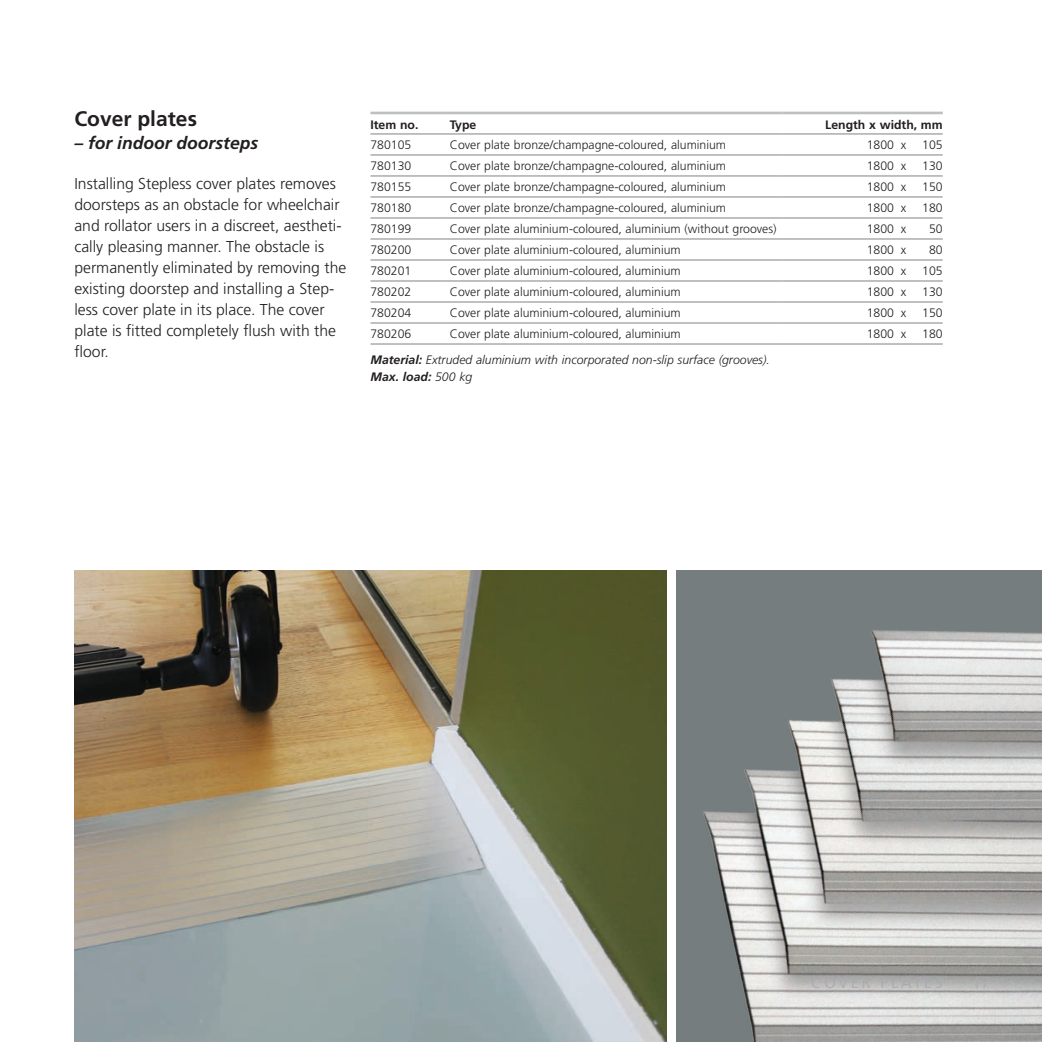
<style>
.page{position:relative;width:1042px;height:1042px;background:#fff}
.page>*{position:absolute;margin:0;border:0;box-sizing:border-box;transform-origin:0 0}
.t1{font:700 21px "Frutiger";color:#231f20}
.t2{font:italic 700 17.5px "Frutiger";color:#231f20}
.t3{font:300 15.75px/21px "Frutiger";color:#231f20}
.t4{font:300 15.75px "Frutiger";letter-spacing:.18em;color:#a8a9ad}
.t5{font:300 12.25px "Frutiger";color:#231f20}
.t6{font:italic 300 12.25px/17.5px "Frutiger";color:#231f20}
.t7{font:700 12.25px "Frutiger";color:#231f20}
.s1{font-weight:700}
</style>
<div class="page">
<img style="left:74px;top:570px;width:592px;height:472px">
<div style="left:676px;top:570px;width:366px;height:472px;background:#767d7e"></div>
<img style="left:703px;top:630px;width:339px;height:412px">
<hr style="left:370px;top:134px;width:75px;height:1px;background:#808285">
<hr style="left:782px;top:134px;width:161px;height:1px;background:#808285">
<hr style="left:370px;top:155px;width:75px;height:1px;background:#808285">
<hr style="left:782px;top:155px;width:161px;height:1px;background:#808285">
<hr style="left:370px;top:176px;width:75px;height:1px;background:#808285">
<hr style="left:782px;top:176px;width:161px;height:1px;background:#808285">
<hr style="left:370px;top:197px;width:75px;height:1px;background:#808285">
<hr style="left:782px;top:197px;width:161px;height:1px;background:#808285">
<hr style="left:370px;top:218px;width:75px;height:1px;background:#808285">
<hr style="left:782px;top:218px;width:161px;height:1px;background:#808285">
<hr style="left:370px;top:239px;width:75px;height:1px;background:#808285">
<hr style="left:782px;top:239px;width:161px;height:1px;background:#808285">
<hr style="left:370px;top:260px;width:75px;height:1px;background:#808285">
<hr style="left:782px;top:260px;width:161px;height:1px;background:#808285">
<hr style="left:370px;top:281px;width:75px;height:1px;background:#808285">
<hr style="left:782px;top:281px;width:161px;height:1px;background:#808285">
<hr style="left:370px;top:302px;width:75px;height:1px;background:#808285">
<hr style="left:782px;top:302px;width:161px;height:1px;background:#808285">
<hr style="left:370px;top:323px;width:75px;height:1px;background:#808285">
<hr style="left:782px;top:323px;width:161px;height:1px;background:#808285">
<hr style="left:370px;top:344px;width:75px;height:1px;background:#808285">
<hr style="left:782px;top:344px;width:161px;height:1px;background:#808285">
<hr style="left:445px;top:134px;width:337px;height:1px;background:#808285">
<hr style="left:445px;top:155px;width:337px;height:1px;background:#808285">
<hr style="left:445px;top:176px;width:337px;height:1px;background:#808285">
<hr style="left:445px;top:197px;width:337px;height:1px;background:#808285">
<hr style="left:445px;top:218px;width:337px;height:1px;background:#808285">
<hr style="left:445px;top:239px;width:337px;height:1px;background:#808285">
<hr style="left:445px;top:260px;width:337px;height:1px;background:#808285">
<hr style="left:445px;top:281px;width:337px;height:1px;background:#808285">
<hr style="left:445px;top:302px;width:337px;height:1px;background:#808285">
<hr style="left:445px;top:323px;width:337px;height:1px;background:#808285">
<hr style="left:445px;top:344px;width:337px;height:1px;background:#808285">
<hr style="left:370px;top:112px;width:75px;height:2px;background:#bdbfc0">
<hr style="left:445px;top:112px;width:337px;height:2px;background:#bdbfc0">
<hr style="left:782px;top:112px;width:161px;height:2px;background:#bdbfc0">
<h1 class="t1" style="left:74px;top:106px;width:124px">Cover plates</h1>
<h2 class="t2" style="left:74px;top:132px;width:185px">– for indoor doorsteps</h2>
<p class="t3" style="left:74px;top:173px;width:273px">Installing Stepless cover plates removes doorsteps as an obstacle for wheelchair and rollator users in a discreet, aestheti&shy;cally pleasing manner. The obstacle is permanently eliminated by removing the existing doorstep and installing a Step&shy;less cover plate in its place. The cover plate is fitted completely flush with the floor.</p>
<p class="t7" style="left:370px;top:117px;width:49px">Item no.</p>
<p class="t7" style="left:450px;top:117px;width:28px">Type</p>
<p class="t7" style="left:825px;top:117px;width:119px">Length x width, mm</p>
<p class="t5" style="left:370px;top:138px;width:42px">780105</p>
<p class="t5" style="left:450px;top:138px;width:278px">Cover plate bronze/champagne-coloured, aluminium</p>
<p class="t5" style="left:866px;top:138px;width:41px">1800 x</p>
<p class="t5" style="left:922px;top:138px;width:22px">105</p>
<p class="t5" style="left:370px;top:159px;width:42px">780130</p>
<p class="t5" style="left:450px;top:159px;width:278px">Cover plate bronze/champagne-coloured, aluminium</p>
<p class="t5" style="left:866px;top:159px;width:41px">1800 x</p>
<p class="t5" style="left:922px;top:159px;width:22px">130</p>
<p class="t5" style="left:370px;top:180px;width:42px">780155</p>
<p class="t5" style="left:450px;top:180px;width:278px">Cover plate bronze/champagne-coloured, aluminium</p>
<p class="t5" style="left:866px;top:180px;width:41px">1800 x</p>
<p class="t5" style="left:922px;top:180px;width:22px">150</p>
<p class="t5" style="left:370px;top:201px;width:42px">780180</p>
<p class="t5" style="left:450px;top:201px;width:278px">Cover plate bronze/champagne-coloured, aluminium</p>
<p class="t5" style="left:866px;top:201px;width:41px">1800 x</p>
<p class="t5" style="left:922px;top:201px;width:22px">180</p>
<p class="t5" style="left:370px;top:222px;width:42px">780199</p>
<p class="t5" style="left:450px;top:222px;width:328px">Cover plate aluminium-coloured, aluminium (without grooves)</p>
<p class="t5" style="left:866px;top:222px;width:41px">1800 x</p>
<p class="t5" style="left:929px;top:222px;width:15px">50</p>
<p class="t5" style="left:370px;top:243px;width:42px">780200</p>
<p class="t5" style="left:450px;top:243px;width:232px">Cover plate aluminium-coloured, aluminium</p>
<p class="t5" style="left:866px;top:243px;width:41px">1800 x</p>
<p class="t5" style="left:929px;top:243px;width:15px">80</p>
<p class="t5" style="left:370px;top:264px;width:42px">780201</p>
<p class="t5" style="left:450px;top:264px;width:232px">Cover plate aluminium-coloured, aluminium</p>
<p class="t5" style="left:866px;top:264px;width:41px">1800 x</p>
<p class="t5" style="left:922px;top:264px;width:22px">105</p>
<p class="t5" style="left:370px;top:285px;width:42px">780202</p>
<p class="t5" style="left:450px;top:285px;width:232px">Cover plate aluminium-coloured, aluminium</p>
<p class="t5" style="left:866px;top:285px;width:41px">1800 x</p>
<p class="t5" style="left:922px;top:285px;width:22px">130</p>
<p class="t5" style="left:370px;top:306px;width:42px">780204</p>
<p class="t5" style="left:450px;top:306px;width:232px">Cover plate aluminium-coloured, aluminium</p>
<p class="t5" style="left:866px;top:306px;width:41px">1800 x</p>
<p class="t5" style="left:922px;top:306px;width:22px">150</p>
<p class="t5" style="left:370px;top:327px;width:42px">780206</p>
<p class="t5" style="left:450px;top:327px;width:232px">Cover plate aluminium-coloured, aluminium</p>
<p class="t5" style="left:866px;top:327px;width:41px">1800 x</p>
<p class="t5" style="left:922px;top:327px;width:22px">180</p>
<p class="t6" style="left:370px;top:351px;width:401px"><span class="s1">Material:</span> Extruded aluminium with incorporated non-slip surface (grooves).<br><span class="s1">Max. load:</span> 500 kg</p>
<p class="t4" style="left:811px;top:974px;width:133px">COVER PLATES</p>
</div>
